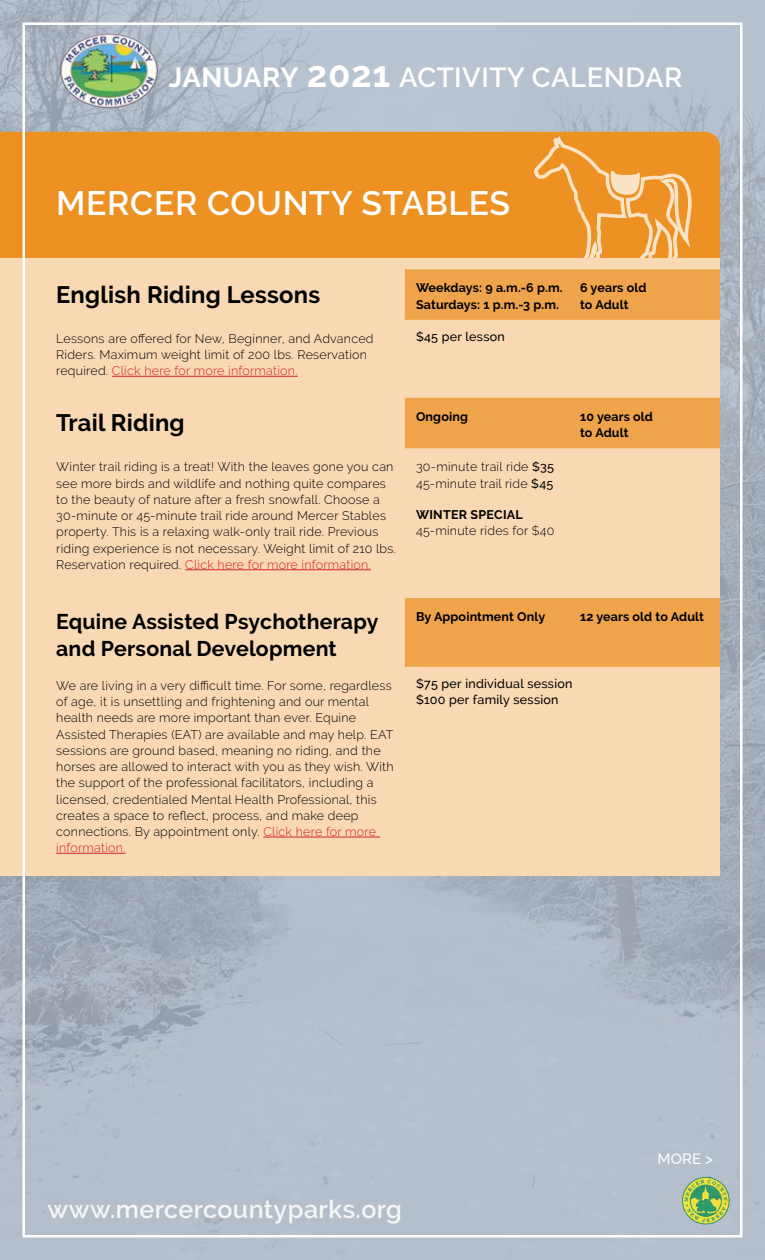
<style>
.page{position:relative;width:765px;height:1260px;background:#fff}
.page>*{position:absolute;margin:0;border:0;box-sizing:border-box;transform-origin:0 0}
.t1{font:600 33.75px "Raleway";letter-spacing:.02em;color:#fff}
.t2{font:600 27.5px "Raleway";letter-spacing:.02em;color:#fff}
.t3{font:600 25px "Raleway";letter-spacing:.02em;color:#fff}
.t4{font:700 23.75px "Raleway";letter-spacing:.01em;color:#000}
.t5{font:700 21.25px/26.2px "Raleway";letter-spacing:.01em;color:#000}
.t6{font:500 15px "Raleway";color:#fff}
.t7{font:300 12.5px/16.2px "Raleway";letter-spacing:.02em;color:#000}
.t8{font:700 12.5px/16.2px "Raleway";letter-spacing:.01em;color:#000}
.t9{font:500 12.5px/16.2px "Raleway";letter-spacing:.02em;color:#000}
.s1{font-weight:700}
.s2{font-weight:700;font-size:36.5px}
.s3{color:#d2232a}
.s4{font-weight:500}
</style>
<div class="page">
<img style="left:0;top:0;width:765px;height:1260px">
<img style="left:60px;top:34px;width:98px;height:74px">
<div style="left:0;top:132px;width:720px;height:126px;background:#ec9122"></div>
<svg style="left:534px;top:137px;width:158px;height:121px;background:#ee9f3f"></svg>
<div style="left:0;top:258px;width:720px;height:618px;background:#f9d9b4"></div>
<svg style="left:405px;top:269px;width:315px;height:398px"></svg>
<hr style="left:112px;top:376px;width:186px;height:1px;background:#d2232a">
<hr style="left:185px;top:569px;width:186px;height:1px;background:#d2232a">
<hr style="left:263px;top:837px;width:117px;height:1px;background:#d2232a">
<hr style="left:56px;top:853px;width:70px;height:1px;background:#d2232a">
<h2 class="t2" style="left:169px;top:62px;width:515px"><span class="s1">JANUARY</span> <span class="s2">2021</span> ACTIVITY CALENDAR</h2>
<h1 class="t1" style="left:56px;top:184px;width:455px">MERCER COUNTY STABLES</h1>
<h3 class="t4" style="left:56px;top:281px;width:265px">English Riding Lessons</h3>
<p class="t8" style="left:416px;top:280px;width:148px">Weekdays: 9 a.m.-6 p.m.<br>Saturdays: 1 p.m.-3 p.m.</p>
<p class="t8" style="left:580px;top:280px;width:68px">6 years old to Adult</p>
<p class="t7" style="left:56px;top:330px;width:319px">Lessons are offered for New, Beginner, and Advanced<br>Riders. Maximum weight limit of 200 lbs. Reservation required. <span class="s3">Click here for more information.</span></p>
<p class="t9" style="left:416px;top:329px;width:90px">$45 per lesson</p>
<h3 class="t4" style="left:56px;top:409px;width:130px">Trail Riding</h3>
<p class="t8" style="left:416px;top:408px;width:53px">Ongoing</p>
<p class="t8" style="left:580px;top:408px;width:74px">10 years old to Adult</p>
<p class="t7" style="left:56px;top:459px;width:341px">Winter trail riding is a treat! With the leaves gone you can see more birds and wildlife and nothing quite compares to the beauty of nature after a fresh snowfall. Choose a 30-minute or 45-minute trail ride around Mercer Stables property. This is a relaxing walk-only trail ride. Previous riding experience is not necessary. Weight limit of 210 lbs.<br>Reservation required. <span class="s3">Click here for more information.</span></p>
<p class="t7" style="left:416px;top:459px;width:140px">30-minute trail ride <span class="s4">$35<br></span>45-minute trail ride <span class="s4">$45</span></p>
<p class="t8" style="left:416px;top:506px;width:108px">WINTER SPECIAL</p>
<p class="t7" style="left:416px;top:523px;width:140px">45-minute rides for $40</p>
<h3 class="t5" style="left:56px;top:609px;width:324px">Equine Assisted Psychotherapy and Personal Development</h3>
<p class="t8" style="left:416px;top:609px;width:131px">By Appointment Only</p>
<p class="t8" style="left:580px;top:609px;width:125px">12 years old to Adult</p>
<p class="t7" style="left:56px;top:677px;width:339px">We are living in a very difficult time. For some, regardless of age, it is unsettling and frightening and our mental health needs are more important than ever. Equine Assisted Therapies (EAT) are available and may help. EAT sessions are ground based, meaning no riding, and the horses are allowed to interact with you as they wish. With the support of the professional facilitators, including a licensed, credentialed Mental Health Professional, this creates a space to reflect, process, and make deep connections. By appointment only. <span class="s3">Click here for more information.</span></p>
<p class="t9" style="left:416px;top:676px;width:158px">$75 per individual session $100 per family session</p>
<h3 class="t3" style="left:48px;top:1195px;width:356px">www.mercercountyparks.org</h3>
<p class="t6" style="left:658px;top:1152px;width:57px">MORE &gt;</p>
</div>
